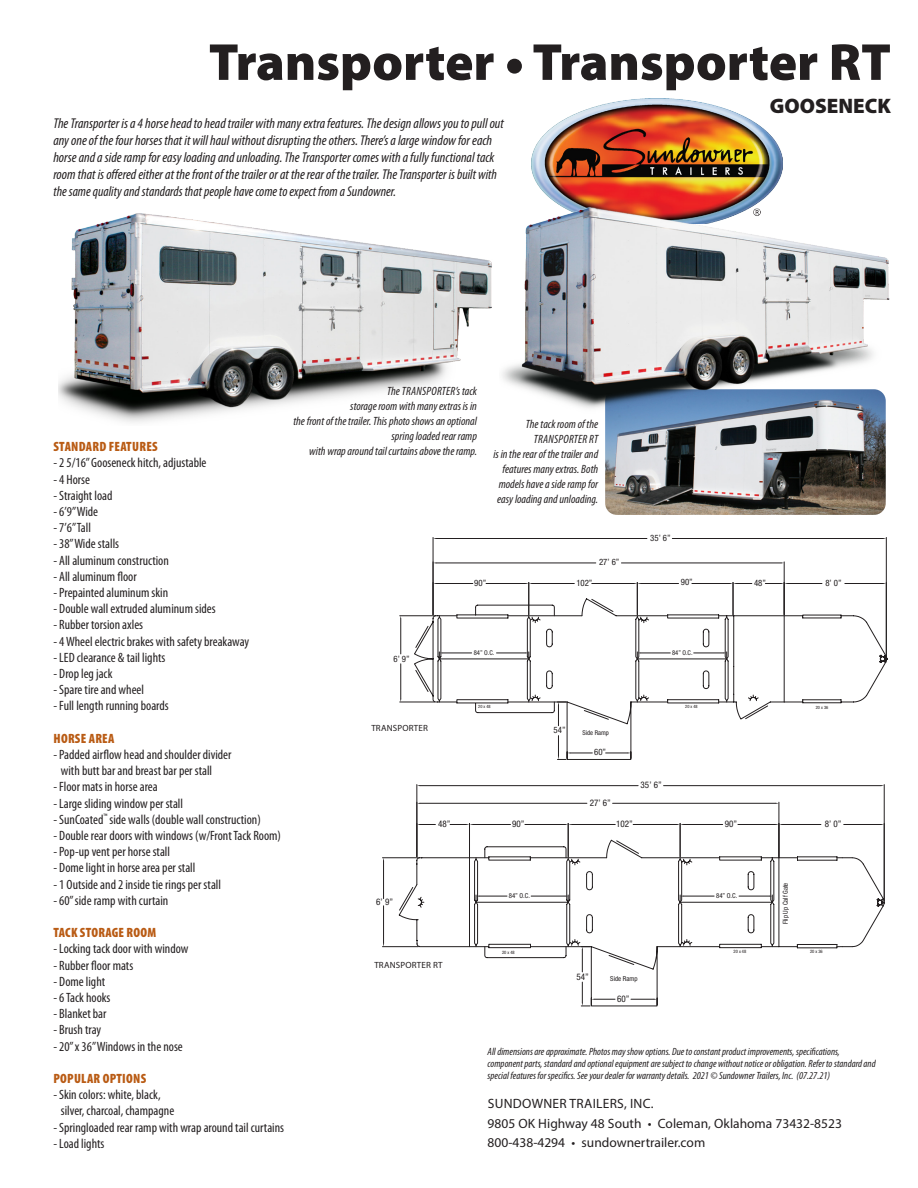
<style>
.page{position:relative;width:918px;height:1188px;background:#fff}
.page>*{position:absolute;margin:0;border:0;box-sizing:border-box;transform-origin:0 0}
.t1{font:900 52.5px "Myriad Pro";color:#231f20}
.t2{font:900 21px "Myriad Pro";color:#231f20}
.t3{font:italic condensed 14.25px/17.1px "Myriad Pro";color:#231f20}
.t4{font:condensed 13.5px/16.2px "Myriad Pro";color:#231f20}
.t5{font:13.5px/19.5px "Myriad Pro";color:#231f20}
.t6{font:900 condensed 13.5px "Myriad Pro";letter-spacing:.02em;color:#b95b14}
.t7{font:italic condensed 12px/15px "Myriad Pro";color:#231f20;text-align:right}
.t8{font:italic condensed 10.5px/12px "Myriad Pro";color:#231f20}
.t9{font:condensed 9px "Helvetica Neue";color:#211d1e}
.t10{font:9px "Myriad Pro";letter-spacing:.02em;color:#231f20}
.t11{font:condensed 8.85px "Helvetica Neue";color:#211d1e}
.t12{font:condensed 6.75px "Helvetica Neue";color:#211d1e}
.t13{font:condensed 6.6px "Helvetica Neue";color:#211d1e}
.t14{font:condensed 4.5px "Helvetica Neue";color:#211d1e}
.t15{font:condensed 4.35px "Helvetica Neue";color:#211d1e}
</style>
<div class="page">
<img style="left:605px;top:415px;width:281px;height:100px">
<img style="left:531px;top:99px;width:252px;height:95px">
<img style="left:59px;top:213px;width:427px;height:210px">
<img style="left:486px;top:194px;width:404px;height:221px">
<svg style="left:399px;top:598px;width:385px;height:162px"></svg>
<hr style="left:436px;top:583px;width:37px;height:1px;background:#231f20">
<hr style="left:486px;top:583px;width:40px;height:1px;background:#231f20">
<hr style="left:529px;top:582px;width:1px;height:33px;background:#231f20">
<hr style="left:532px;top:583px;width:42px;height:1px;background:#231f20">
<hr style="left:592px;top:583px;width:42px;height:1px;background:#231f20">
<hr style="left:637px;top:582px;width:1px;height:33px;background:#231f20">
<hr style="left:640px;top:583px;width:39px;height:1px;background:#231f20">
<hr style="left:692px;top:583px;width:38px;height:1px;background:#231f20">
<hr style="left:733px;top:582px;width:1px;height:33px;background:#231f20">
<svg style="left:730px;top:583px;width:22px;height:1px"></svg>
<hr style="left:787px;top:583px;width:35px;height:1px;background:#231f20">
<hr style="left:845px;top:583px;width:38px;height:1px;background:#231f20">
<svg style="left:765px;top:583px;width:22px;height:1px"></svg>
<hr style="left:784px;top:562px;width:1px;height:53px;background:#231f20">
<hr style="left:621px;top:563px;width:160px;height:1px;background:#231f20">
<hr style="left:436px;top:563px;width:160px;height:1px;background:#231f20">
<hr style="left:433px;top:537px;width:1px;height:78px;background:#231f20">
<hr style="left:886px;top:537px;width:1px;height:121px;background:#231f20">
<hr style="left:436px;top:538px;width:211px;height:1px;background:#231f20">
<hr style="left:672px;top:538px;width:211px;height:1px;background:#231f20">
<svg style="left:456px;top:604px;width:432px;height:109px"></svg>
<svg style="left:382px;top:856px;width:502px;height:92px"></svg>
<hr style="left:782px;top:824px;width:39px;height:1px;background:#231f20">
<hr style="left:844px;top:824px;width:37px;height:1px;background:#231f20">
<hr style="left:779px;top:802px;width:1px;height:55px;background:#231f20">
<hr style="left:613px;top:803px;width:163px;height:1px;background:#231f20">
<hr style="left:420px;top:803px;width:167px;height:1px;background:#231f20">
<hr style="left:417px;top:785px;width:1px;height:72px;background:#231f20">
<hr style="left:884px;top:785px;width:1px;height:116px;background:#231f20">
<hr style="left:420px;top:785px;width:218px;height:1px;background:#231f20">
<hr style="left:664px;top:785px;width:217px;height:1px;background:#231f20">
<svg style="left:399px;top:823px;width:383px;height:184px"></svg>
<svg style="left:797px;top:856px;width:55px;height:92px"></svg>
<svg style="left:876px;top:898px;width:9px;height:9px"></svg>
<h1 class="t1" style="left:209px;top:32px;width:684px">Transporter • Transporter RT</h1>
<h2 class="t2" style="left:770px;top:94px;width:123px">GOOSENECK</h2>
<p class="t3" style="left:53px;top:115px;width:452px">The Transporter is a 4 horse head to head trailer with many extra features. The design allows you to pull out any one of the four horses that it will haul without disrupting the others. There’s a large window for each horse and a side ramp for easy loading and unloading. The Transporter comes with a fully functional tack room that is offered either at the front of the trailer or at the rear of the trailer. The Transporter is built with the same quality and standards that people have come to expect from a Sundowner.</p>
<p class="t6" style="left:54px;top:438px;width:106px">STANDARD FEATURES</p>
<p class="t4" style="left:53px;top:455px;width:155px">- 2 5/16” Gooseneck hitch, adjustable</p>
<p class="t4" style="left:53px;top:471px;width:38px">- 4 Horse</p>
<p class="t4" style="left:53px;top:487px;width:61px">- Straight load</p>
<p class="t4" style="left:53px;top:503px;width:46px">- 6’9” Wide</p>
<p class="t4" style="left:53px;top:519px;width:39px">- 7’6” Tall</p>
<p class="t4" style="left:53px;top:536px;width:67px">- 38” Wide stalls</p>
<p class="t4" style="left:53px;top:552px;width:117px">- All aluminum construction</p>
<p class="t4" style="left:53px;top:568px;width:85px">- All aluminum floor</p>
<p class="t4" style="left:53px;top:584px;width:116px">- Prepainted aluminum skin</p>
<p class="t4" style="left:53px;top:600px;width:164px">- Double wall extruded aluminum sides</p>
<p class="t4" style="left:53px;top:617px;width:91px">- Rubber torsion axles</p>
<p class="t4" style="left:53px;top:633px;width:197px">- 4 Wheel electric brakes with safety breakaway</p>
<p class="t4" style="left:53px;top:649px;width:114px">- LED clearance &amp; tail lights</p>
<p class="t4" style="left:53px;top:665px;width:61px">- Drop leg jack</p>
<p class="t4" style="left:53px;top:681px;width:92px">- Spare tire and wheel</p>
<p class="t4" style="left:53px;top:698px;width:117px">- Full length running boards</p>
<p class="t6" style="left:54px;top:730px;width:62px">HORSE AREA</p>
<p class="t4" style="left:61px;top:746px;width:172px;text-indent:-8px">- Padded airflow head and shoulder divider with butt bar and breast bar per stall</p>
<p class="t4" style="left:53px;top:779px;width:106px">- Floor mats in horse area</p>
<p class="t4" style="left:53px;top:795px;width:131px">- Large sliding window per stall</p>
<p class="t4" style="left:53px;top:811px;width:209px">- SunCoated<sup>™</sup> side walls (double wall construction)</p>
<p class="t4" style="left:53px;top:827px;width:229px">- Double rear doors with windows (w/Front Tack Room)</p>
<p class="t4" style="left:53px;top:843px;width:118px">- Pop-up vent per horse stall</p>
<p class="t4" style="left:53px;top:860px;width:144px">- Dome light in horse area per stall</p>
<p class="t4" style="left:53px;top:876px;width:169px">- 1 Outside and 2 inside tie rings per stall</p>
<p class="t4" style="left:53px;top:892px;width:117px">- 60” side ramp with curtain</p>
<p class="t6" style="left:53px;top:924px;width:104px">TACK STORAGE ROOM</p>
<p class="t4" style="left:53px;top:941px;width:137px">- Locking tack door with window</p>
<p class="t4" style="left:53px;top:957px;width:81px">- Rubber floor mats</p>
<p class="t4" style="left:53px;top:973px;width:53px">- Dome light</p>
<p class="t4" style="left:53px;top:989px;width:59px">- 6 Tack hooks</p>
<p class="t4" style="left:53px;top:1005px;width:55px">- Blanket bar</p>
<p class="t4" style="left:53px;top:1022px;width:49px">- Brush tray</p>
<p class="t4" style="left:53px;top:1038px;width:131px">- 20” x 36” Windows in the nose</p>
<p class="t6" style="left:53px;top:1070px;width:94px">POPULAR OPTIONS</p>
<p class="t4" style="left:61px;top:1086px;width:115px;text-indent:-8px">- Skin colors: white, black, silver, charcoal, champagne</p>
<p class="t4" style="left:53px;top:1119px;width:232px">- Springloaded rear ramp with wrap around tail curtains</p>
<p class="t4" style="left:53px;top:1135px;width:53px">- Load lights</p>
<p class="t7" style="left:293px;top:383px;width:185px">The TRANSPORTER’s tack<br>storage room with many extras is in<br>the front of the trailer. This photo shows an optional spring loaded rear ramp<br>with wrap around tail curtains above the ramp.</p>
<p class="t7" style="left:493px;top:417px;width:106px">The tack room of the<br>TRANSPORTER RT<br>is in the rear of the trailer and features many extras. Both models have a side ramp for easy loading and unloading.</p>
<p class="t11" style="left:599px;top:557px;width:22px">27’ 6”</p>
<p class="t11" style="left:650px;top:533px;width:22px">35’ 6”</p>
<p class="t11" style="left:474px;top:578px;width:14px">90”</p>
<p class="t11" style="left:681px;top:577px;width:14px">90”</p>
<p class="t11" style="left:754px;top:578px;width:14px">48”</p>
<p class="t11" style="left:825px;top:578px;width:18px">8’ 0”</p>
<p class="t11" style="left:576px;top:577px;width:18px">102”</p>
<p class="t11" style="left:394px;top:653px;width:18px">6’ 9”</p>
<p class="t13" style="left:474px;top:649px;width:22px">84” O.C.</p>
<p class="t13" style="left:672px;top:649px;width:22px">84” O.C.</p>
<p class="t10" style="left:371px;top:722px;width:58px">TRANSPORTER</p>
<p class="t15" style="left:478px;top:704px;width:14px">20 x 48</p>
<p class="t15" style="left:685px;top:704px;width:14px">20 x 48</p>
<p class="t15" style="left:816px;top:705px;width:14px">20 x 36</p>
<p class="t13" style="left:583px;top:729px;width:28px">Side Ramp</p>
<p class="t11" style="left:554px;top:725px;width:14px">54”</p>
<p class="t11" style="left:594px;top:747px;width:14px">60”</p>
<p class="t9" style="left:590px;top:797px;width:23px">27’ 6”</p>
<p class="t9" style="left:438px;top:819px;width:14px">48”</p>
<p class="t9" style="left:512px;top:819px;width:14px">90”</p>
<p class="t9" style="left:616px;top:819px;width:18px">102”</p>
<p class="t9" style="left:641px;top:780px;width:23px">35’ 6”</p>
<p class="t9" style="left:725px;top:818px;width:14px">90”</p>
<p class="t9" style="left:825px;top:819px;width:18px">8’ 0”</p>
<p class="t9" style="left:376px;top:897px;width:18px">6’ 9”</p>
<p class="t12" style="left:509px;top:892px;width:23px">84” O.C.</p>
<p class="t12" style="left:716px;top:891px;width:23px">84” O.C.</p>
<p class="t12" style="left:781px;top:924px;width:43px;rotate:-90deg">Flip Up Calf Gate</p>
<p class="t14" style="left:502px;top:949px;width:14px">20 x 48</p>
<p class="t14" style="left:734px;top:949px;width:14px">20 x 48</p>
<p class="t14" style="left:810px;top:948px;width:14px">20 x 36</p>
<p class="t10" style="left:374px;top:959px;width:70px">TRANSPORTER RT</p>
<p class="t9" style="left:576px;top:971px;width:14px">54”</p>
<p class="t12" style="left:610px;top:975px;width:29px">Side Ramp</p>
<p class="t9" style="left:617px;top:994px;width:14px">60”</p>
<p class="t8" style="left:488px;top:1045px;width:390px">All dimensions are approximate. Photos may show options. Due to constant product improvements, specifications, component parts, standard and optional equipment are subject to change without notice or obligation. Refer to standard and special features for specifics. See your dealer for warranty details. 2021 © Sundowner Trailers, Inc. (07.27.21)</p>
<p class="t5" style="left:488px;top:1094px;width:356px">SUNDOWNER TRAILERS, INC.<br>9805 OK Highway 48 South • Coleman, Oklahoma 73432-8523<br>800-438-4294 • sundownertrailer.com</p>
</div>
